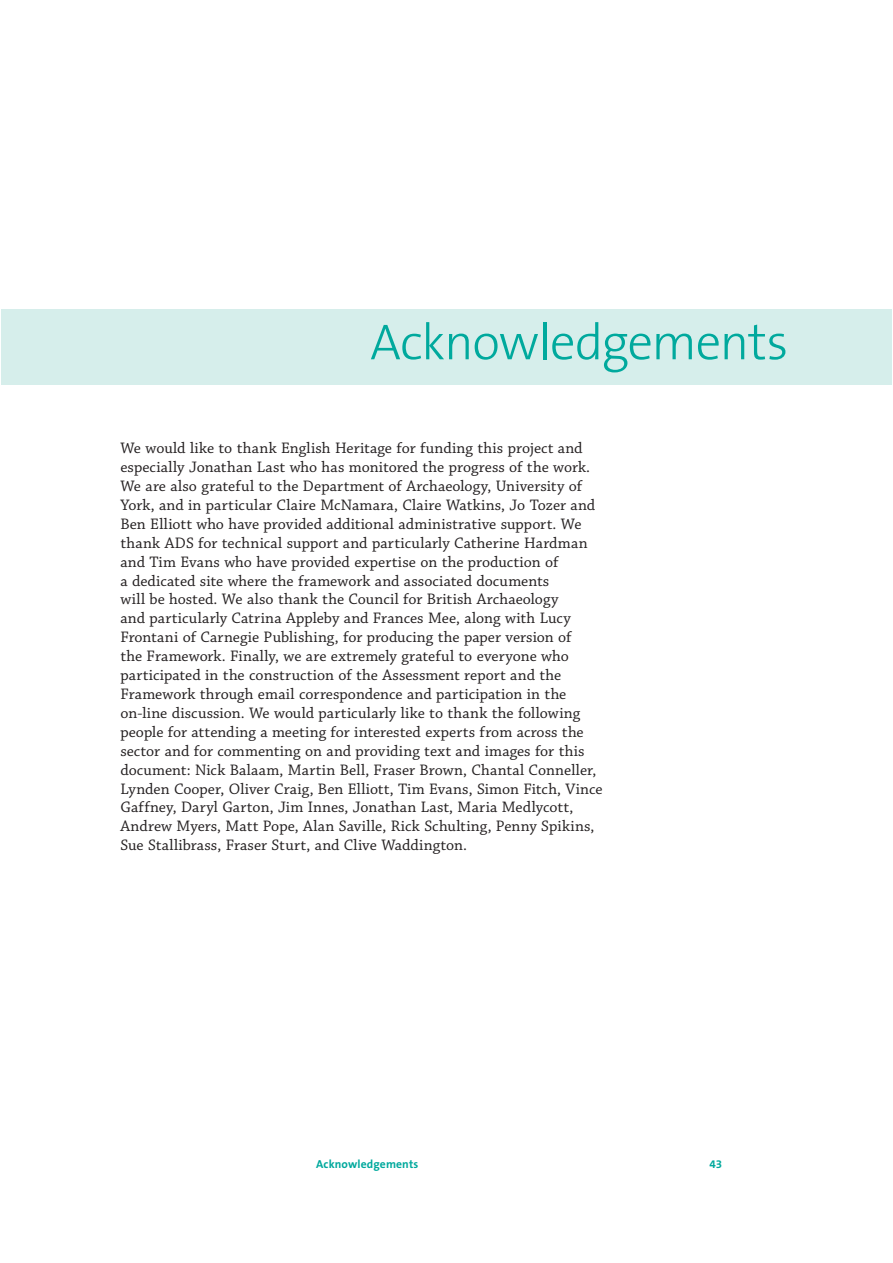
<style>
.page{position:relative;width:893px;height:1263px;background:#fff}
.page>*{position:absolute;margin:0;border:0;box-sizing:border-box;transform-origin:0 0}
.t1{font:300 50.85px "The Sans B3";letter-spacing:-.02em;color:#00a99d}
.t2{font:16.05px/18.9px "Chaparral Pro";color:#231f20}
.t3{font:700 11.7px "The Sans B7";letter-spacing:.01em;color:#00a99d}
</style>
<div class="page">
<div style="left:1px;top:309px;width:890px;height:76px;background:#d6eeeb"></div>
<h1 class="t1" style="left:370px;top:320px;width:420px">Acknowledgements</h1>
<p class="t2" style="left:120px;top:440px;width:484px">We would like to thank English Heritage for funding this project and especially Jonathan Last who has monitored the progress of the work.<br>We are also grateful to the Department of Archaeology, University of York, and in particular Claire McNamara, Claire Watkins, Jo Tozer and Ben Elliott who have provided additional administrative support. We thank ADS for technical support and particularly Catherine Hardman and Tim Evans who have provided expertise on the production of<br>a dedicated site where the framework and associated documents<br>will be hosted. We also thank the Council for British Archaeology<br>and particularly Catrina Appleby and Frances Mee, along with Lucy Frontani of Carnegie Publishing, for producing the paper version of<br>the Framework. Finally, we are extremely grateful to everyone who participated in the construction of the Assessment report and the Framework through email correspondence and participation in the on-line discussion. We would particularly like to thank the following people for attending a meeting for interested experts from across the sector and for commenting on and providing text and images for this document: Nick Balaam, Martin Bell, Fraser Brown, Chantal Conneller, Lynden Cooper, Oliver Craig, Ben Elliott, Tim Evans, Simon Fitch, Vince Gaffney, Daryl Garton, Jim Innes, Jonathan Last, Maria Medlycott, Andrew Myers, Matt Pope, Alan Saville, Rick Schulting, Penny Spikins, Sue Stallibrass, Fraser Sturt, and Clive Waddington.</p>
<p class="t3" style="left:316px;top:1159px;width:104px">Acknowledgements</p>
<p class="t3" style="left:709px;top:1159px;width:14px">43</p>
</div>
